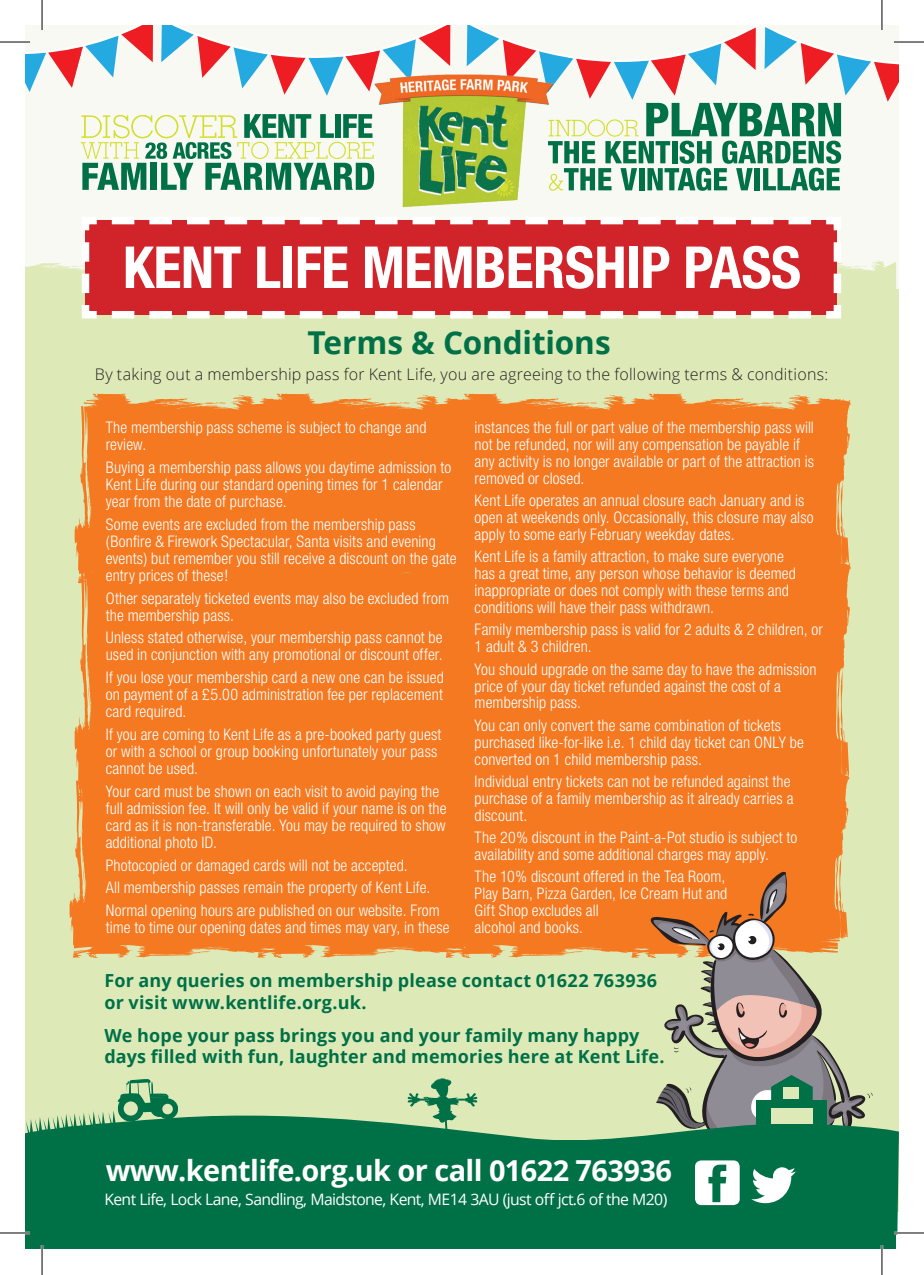
<style>
.page{position:relative;width:924px;height:1275px;background:#fff}
.page>*{position:absolute;margin:0;border:0;box-sizing:border-box;transform-origin:0 0}
.t1{font:700 condensed 58px "Helvetica Neue";letter-spacing:-.01em;color:#fff}
.t2{font:700 31.6px "Open Sans";letter-spacing:-.005em;color:#007047}
.t3{font:700 28.8px "Open Sans";letter-spacing:-.02em;color:#fff}
.t4{font:700 18px/21.6px "Open Sans";letter-spacing:.01em;color:#007047}
.t5{font:300 condensed 16px/16.8px "Helvetica Neue";letter-spacing:.01em;color:#fff}
.t6{font:300 16px "Open Sans";letter-spacing:.015em;color:#231f20}
.t7{font:15.8px "Open Sans";letter-spacing:-.04em;color:#fff}
</style>
<div class="page">
<div style="left:25px;top:215px;width:873px;height:996px;background:#ddeab8"></div>
<div style="left:69px;top:802px;width:780px;height:156px;background:#f47921"></div>
<div style="left:25px;top:25px;width:873px;height:264px;background:#f9f9f4"></div>
<img style="left:402px;top:191px;width:117px;height:17px">
<svg style="left:25px;top:263px;width:53px;height:26px"></svg>
<svg style="left:844px;top:260px;width:53px;height:145px"></svg>
<svg style="left:25px;top:25px;width:873px;height:166px"></svg>
<svg style="left:78px;top:217px;width:766px;height:102px;background:#d64045"></svg>
<div style="left:25px;top:1140px;width:870px;height:109px;background:#007047"></div>
<svg style="left:25px;top:1115px;width:873px;height:116px"></svg>
<svg style="left:25px;top:1079px;width:153px;height:57px"></svg>
<div style="left:694px;top:1160px;width:45px;height:45px;background:#fff;border-radius:6px"></div>
<svg style="left:650px;top:869px;width:222px;height:334px"></svg>
<svg style="left:407px;top:1078px;width:70px;height:59px"></svg>
<svg style="left:75px;top:393px;width:775px;height:161px;background:#f1832e"></svg>
<div style="left:75px;top:554px;width:775px;height:248px;background:#f47921"></div>
<hr style="left:0;top:41px;width:30px;height:2px;background:#fff">
<hr style="left:893px;top:41px;width:30px;height:2px;background:#fff">
<hr style="left:0;top:1231px;width:30px;height:3px;background:#fff">
<hr style="left:893px;top:1231px;width:30px;height:3px;background:#fff">
<hr style="left:41px;top:0;width:2px;height:30px;background:#fff">
<hr style="left:41px;top:1245px;width:2px;height:30px;background:#fff">
<hr style="left:880px;top:0;width:2px;height:30px;background:#fff">
<hr style="left:880px;top:1245px;width:2px;height:30px;background:#fff">
<hr style="left:0;top:42px;width:30px;height:1px;background:#000">
<hr style="left:893px;top:42px;width:30px;height:1px;background:#000">
<hr style="left:0;top:1232px;width:30px;height:1px;background:#000">
<hr style="left:893px;top:1232px;width:30px;height:1px;background:#000">
<hr style="left:42px;top:0;width:1px;height:30px;background:#000">
<hr style="left:42px;top:1245px;width:1px;height:30px;background:#000">
<hr style="left:881px;top:0;width:1px;height:30px;background:#000">
<hr style="left:881px;top:1245px;width:1px;height:30px;background:#000">
<p class="t1" style="left:123px;top:232px;width:679px">KENT LIFE MEMBERSHIP PASS</p>
<p class="t2" style="left:307px;top:320px;width:304px">Terms &amp; Conditions</p>
<p class="t6" style="left:95px;top:363px;width:734px">By taking out a membership pass for Kent Life, you are agreeing to the following terms &amp; conditions:</p>
<p class="t5" style="left:106px;top:419px;width:322px">The membership pass scheme is subject to change and review.</p>
<p class="t5" style="left:106px;top:459px;width:347px">Buying a membership pass allows you daytime admission to<br>Kent Life during our standard opening times for 1 calendar year from the date of purchase.</p>
<p class="t5" style="left:106px;top:515px;width:352px">Some events are excluded from the membership pass (Bonfire &amp; Firework Spectacular, Santa visits and evening events) but remember you still receive a discount on the gate entry prices of these!</p>
<p class="t5" style="left:106px;top:589px;width:344px">Other separately ticketed events may also be excluded from the membership pass.</p>
<p class="t5" style="left:106px;top:629px;width:338px">Unless stated otherwise, your membership pass cannot be used in conjunction with any promotional or discount offer.</p>
<p class="t5" style="left:106px;top:669px;width:339px;text-align:justify">If you lose your membership card a new one can be issued on payment of a £5.00 administration fee per replacement card required.</p>
<p class="t5" style="left:106px;top:725px;width:337px">If you are coming to Kent Life as a pre-booked party guest or with a school or group booking unfortunately your pass cannot be used.</p>
<p class="t5" style="left:106px;top:782px;width:342px">Your card must be shown on each visit to avoid paying the full admission fee. It will only be valid if your name is on the card as it is non-transferable. You may be required to show additional photo ID.</p>
<p class="t5" style="left:106px;top:856px;width:303px">Photocopied or damaged cards will not be accepted.</p>
<p class="t5" style="left:106px;top:879px;width:326px">All membership passes remain the property of Kent Life.</p>
<p class="t5" style="left:106px;top:901px;width:345px">Normal opening hours are published on our website. From time to time our opening dates and times may vary, in these</p>
<p class="t5" style="left:474px;top:419px;width:341px">instances the full or part value of the membership pass will not be refunded, nor will any compensation be payable if any activity is no longer available or part of the attraction is removed or closed.</p>
<p class="t5" style="left:474px;top:492px;width:340px">Kent Life operates an annual closure each January and is open at weekends only. Occasionally, this closure may also apply to some early February weekday dates.</p>
<p class="t5" style="left:474px;top:548px;width:322px">Kent Life is a family attraction, to make sure everyone has a great time, any person whose behavior is deemed inappropriate or does not comply with these terms and conditions will have their pass withdrawn.</p>
<p class="t5" style="left:474px;top:621px;width:349px">Family membership pass is valid for 2 adults &amp; 2 children, or<br>1 adult &amp; 3 children.</p>
<p class="t5" style="left:474px;top:660px;width:343px">You should upgrade on the same day to have the admission price of your day ticket refunded against the cost of a membership pass.</p>
<p class="t5" style="left:474px;top:716px;width:331px">You can only convert the same combination of tickets purchased like-for-like i.e. 1 child day ticket can ONLY be converted on 1 child membership pass.</p>
<p class="t5" style="left:474px;top:773px;width:320px">Individual entry tickets can not be refunded against the purchase of a family membership as it already carries a discount.</p>
<p class="t5" style="left:474px;top:829px;width:324px">The 20% discount in the Paint-a-Pot studio is subject to availability and some additional charges may apply.</p>
<p class="t5" style="left:474px;top:868px;width:254px">The 10% discount offered in the Tea Room,<br>Play Barn, Pizza Garden, Ice Cream Hut and<br>Gift Shop excludes all<br>alcohol and books.</p>
<p class="t4" style="left:104px;top:969px;width:554px">For any queries on membership please contact 01622 763936 or visit www.kentlife.org.uk.</p>
<p class="t4" style="left:104px;top:1024px;width:561px">We hope your pass brings you and your family many happy days filled with fun, laughter and memories here at Kent Life.</p>
<p class="t3" style="left:106px;top:1150px;width:567px">www.kentlife.org.uk or call 01622 763936</p>
<p class="t7" style="left:104px;top:1188px;width:564px">Kent Life, Lock Lane, Sandling, Maidstone, Kent, ME14 3AU (just off jct.6 of the M20)</p>
</div>
